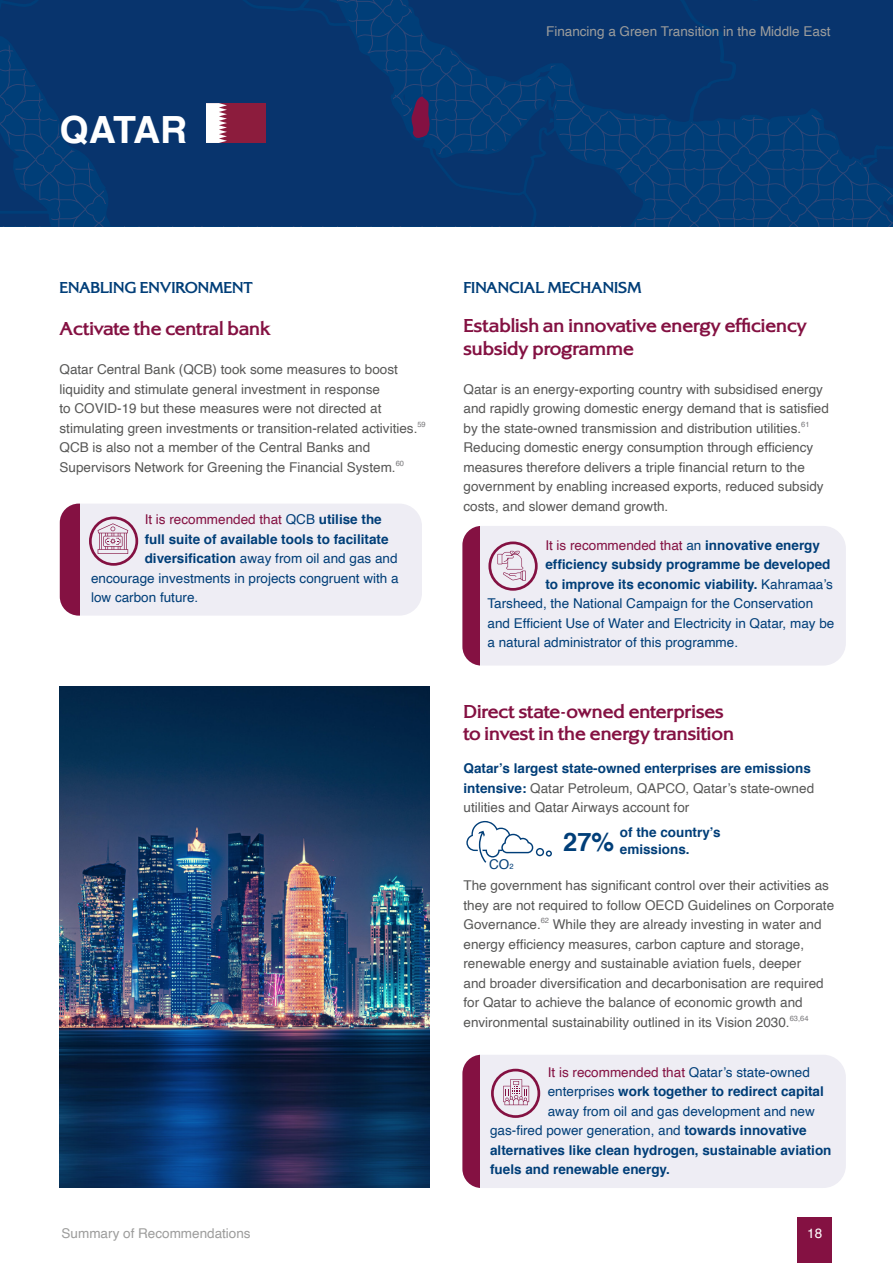
<style>
.page{position:relative;width:893px;height:1263px;background:#fff}
.page>*{position:absolute;margin:0;border:0;box-sizing:border-box;transform-origin:0 0}
.t1{font:700 37.5px "Helvetica";letter-spacing:-.035em;color:#fff}
.t2{font:700 19.5px/22.5px "Alexon RR";color:#841142}
.t3{font:700 16.5px "Alexon RR";color:#003e78}
.t4{font:13.5px/19.5px "Helvetica";color:#575756}
.t5{font:13.5px "Helvetica";color:#003e78}
.t6{font:700 13.5px/16.5px "Helvetica";color:#003e78}
.t7{font:13.5px "Helvetica";color:#841142}
.t8{font:13.5px "Helvetica";color:#9d9d9c}
.t9{font:13.5px "Helvetica";color:#fff}
.s1{color:#003e78}
.s2{font-weight:700;color:#003e78}
.s3{font-weight:700}
.s4{font-weight:400}
.s5{font-size:7.5px}
</style>
<div class="page">
<div style="left:480px;top:526px;width:366px;height:139px;background:#eeedf4"></div>
<div style="left:462px;top:526px;width:18px;height:139px;background:#841142"></div>
<div style="left:798px;top:1217px;width:34px;height:46px;background:#841142"></div>
<img style="left:60px;top:687px;width:369px;height:500px">
<svg style="left:0;top:0;width:893px;height:226px"></svg>
<div style="left:480px;top:1055px;width:366px;height:133px;background:#eeedf4"></div>
<div style="left:462px;top:1055px;width:18px;height:133px;background:#841142"></div>
<svg style="left:466px;top:821px;width:86px;height:42px"></svg>
<svg style="left:497px;top:551px;width:29px;height:30px"></svg>
<div style="left:488px;top:541px;width:50px;height:50px;border:3px solid #841142;border-radius:50%"></div>
<svg style="left:60px;top:504px;width:362px;height:112px"></svg>
<div style="left:491px;top:1069px;width:49px;height:49px;border:3px solid #841142;border-radius:50%"></div>
<svg style="left:503px;top:1079px;width:26px;height:26px"></svg>
<h1 class="t1" style="left:60px;top:99px;width:129px">QATAR</h1>
<p class="t8" style="left:546px;top:20px;width:286px">Financing a Green Transition in the Middle East</p>
<p class="t3" style="left:60px;top:279px;width:195px">ENABLING ENVIRONMENT</p>
<h2 class="t2" style="left:60px;top:318px;width:213px">Activate the central bank</h2>
<p class="t4" style="left:60px;top:360px;width:368px">Qatar Central Bank (QCB) took some measures to boost liquidity and stimulate general investment in response<br>to COVID-19 but these measures were not directed at stimulating green investments or transition-related activities.<sup>59<br></sup>QCB is also not a member of the Central Banks and Supervisors Network for Greening the Financial System.<sup>60</sup></p>
<p class="t7" style="left:145px;top:509px;width:239px">It is recommended that <span class="s1">QCB</span> <span class="s2">utilise the</span></p>
<p class="t6" style="left:145px;top:531px;width:245px">full suite of available tools to facilitate</p>
<p class="t5" style="left:145px;top:548px;width:254px"><span class="s3">diversification</span> away from oil and gas and</p>
<p class="t5" style="left:91px;top:568px;width:309px">encourage investments in projects congruent with a</p>
<p class="t5" style="left:91px;top:587px;width:109px">low carbon future.</p>
<p class="t3" style="left:463px;top:279px;width:179px">FINANCIAL MECHANISM</p>
<h2 class="t2" style="left:463px;top:315px;width:345px">Establish an innovative energy efficiency subsidy programme</h2>
<p class="t4" style="left:463px;top:380px;width:367px">Qatar is an energy-exporting country with subsidised energy and rapidly growing domestic energy demand that is satisfied by the state-owned transmission and distribution utilities.<sup>61<br></sup>Reducing domestic energy consumption through efficiency measures therefore delivers a triple financial return to the government by enabling increased exports, reduced subsidy costs, and slower demand growth.</p>
<p class="t7" style="left:545px;top:535px;width:276px">It is recommended that <span class="s1">an</span> <span class="s2">innovative energy</span></p>
<p class="t6" style="left:545px;top:556px;width:287px">efficiency subsidy programme be developed</p>
<p class="t6" style="left:545px;top:576px;width:289px">to improve its economic viability. <span class="s4">Kahramaa’s</span></p>
<p class="t5" style="left:487px;top:593px;width:327px">Tarsheed, the National Campaign for the Conservation</p>
<p class="t5" style="left:487px;top:613px;width:348px">and Efficient Use of Water and Electricity in Qatar, may be</p>
<p class="t5" style="left:487px;top:632px;width:252px">a natural administrator of this programme.</p>
<h2 class="t2" style="left:463px;top:700px;width:272px">Direct state-owned enterprises to invest in the energy transition</h2>
<p class="t4" style="left:463px;top:759px;width:352px"><span class="s2">Qatar’s largest state-owned enterprises are emissions intensive:</span> Qatar Petroleum, QAPCO, Qatar’s state-owned utilities and Qatar Airways account for</p>
<p class="t5" style="left:489px;top:854px;width:26px">CO<span class="s5">2</span></p>
<p class="t6" style="left:563px;top:825px;width:159px;text-indent:57px">of the country’s<br><sup>27%</sup> emissions.</p>
<p class="t4" style="left:463px;top:876px;width:372px">The government has significant control over their activities as they are not required to follow OECD Guidelines on Corporate Governance.<sup>62</sup> While they are already investing in water and energy efficiency measures, carbon capture and storage, renewable energy and sustainable aviation fuels, deeper<br>and broader diversification and decarbonisation are required for Qatar to achieve the balance of economic growth and environmental sustainability outlined in its Vision 2030.<sup>63,64</sup></p>
<p class="t7" style="left:548px;top:1061px;width:264px">It is recommended that <span class="s1">Qatar’s state-owned</span></p>
<p class="t6" style="left:548px;top:1083px;width:278px"><span class="s4">enterprises</span> work together to redirect capital</p>
<p class="t5" style="left:548px;top:1100px;width:269px">away from oil and gas development and new</p>
<p class="t5" style="left:490px;top:1120px;width:318px">gas-fired power generation, and <span class="s3">towards innovative</span></p>
<p class="t6" style="left:490px;top:1142px;width:343px">alternatives like clean hydrogen, sustainable aviation</p>
<p class="t6" style="left:490px;top:1161px;width:181px">fuels and renewable energy.</p>
<p class="t8" style="left:62px;top:1223px;width:191px">Summary of Recommendations</p>
<p class="t9" style="left:807px;top:1223px;width:17px">18</p>
</div>
